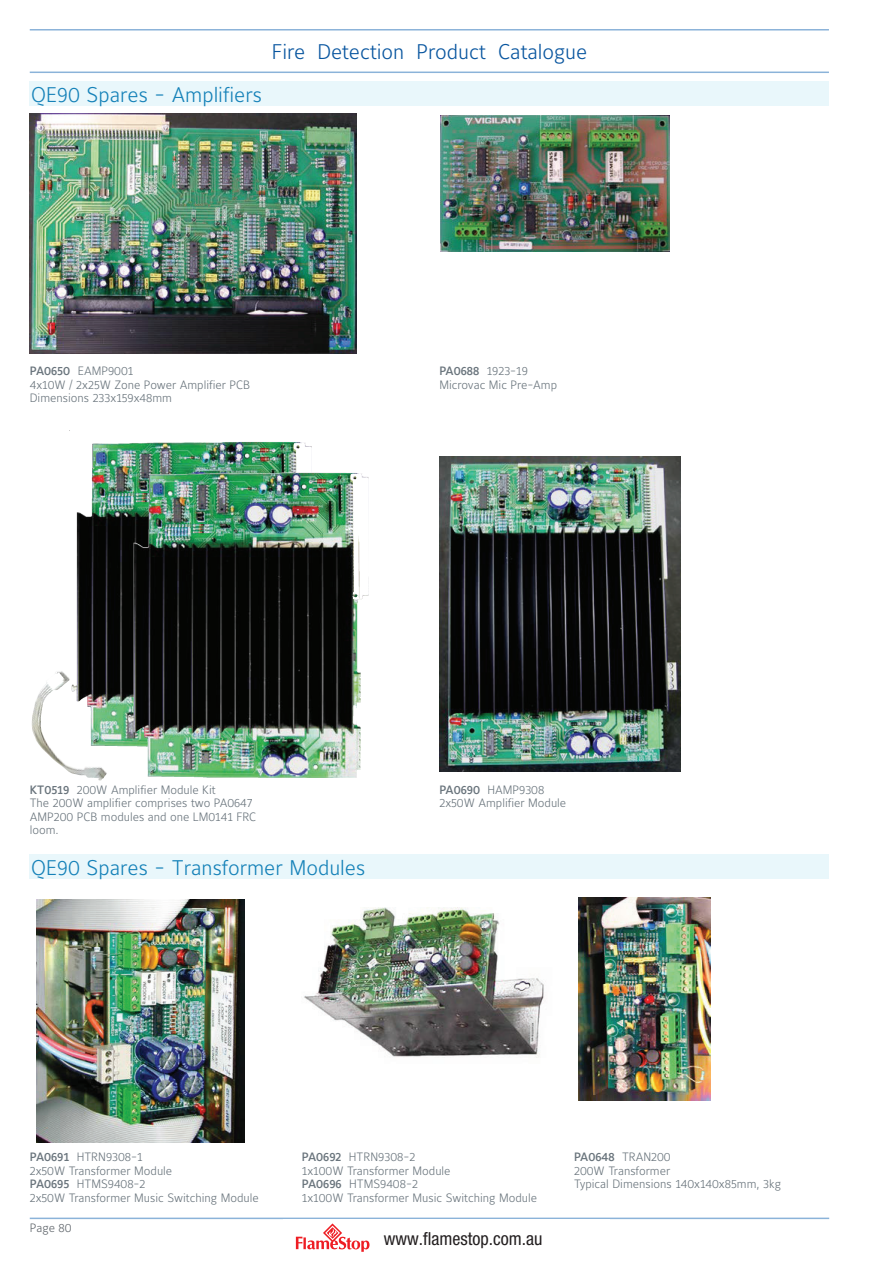
<style>
.page{position:relative;width:893px;height:1263px;background:#fff}
.page>*{position:absolute;margin:0;border:0;box-sizing:border-box;transform-origin:0 0}
.t1{font:300 21px "Maurea Jci Lf ML";color:#1481b8}
.t2{font:300 21px "Maurea Jci Lf ML";color:#08559f}
.t3{font:condensed 18px "Helvetica Neue";color:#231f20}
.t4{font:300 12px/13.5px "Maurea Jci Lf ML";color:#69747c}
.t5{font:300 12px "Maurea Jci Lf ML";color:#5e646a}
.s1{font-weight:500}
</style>
<div class="page">
<hr style="left:30px;top:1217px;width:799px;height:2px;background:#8bb3d9">
<hr style="left:30px;top:72px;width:799px;height:1px;background:#8bb3d9">
<hr style="left:30px;top:29px;width:799px;height:2px;background:#8bb3d9">
<div style="left:30px;top:81px;width:799px;height:25px;background:#e9f7fb"></div>
<img style="left:30px;top:114px;width:327px;height:240px">
<img style="left:439px;top:457px;width:241px;height:315px">
<img style="left:440px;top:116px;width:229px;height:136px">
<div style="left:30px;top:855px;width:799px;height:24px;background:#e9f7fb"></div>
<img style="left:36px;top:899px;width:208px;height:244px">
<img style="left:304px;top:907px;width:240px;height:151px">
<img style="left:578px;top:897px;width:132px;height:204px">
<img style="left:69px;top:430px;width:233px;height:317px">
<img style="left:126px;top:461px;width:235px;height:317px">
<img style="left:38px;top:671px;width:26px;height:55px">
<svg style="left:296px;top:1223px;width:73px;height:29px"></svg>
<h1 class="t1" style="left:31px;top:81px;width:232px">QE90 Spares - Amplifiers</h1>
<h1 class="t2" style="left:272px;top:39px;width:317px">Fire Detection Product Catalogue</h1>
<p class="t4" style="left:30px;top:364px;width:222px"><span class="s1">PA0650</span> EAMP9001<br>4x10W / 2x25W Zone Power Amplifier PCB<br>Dimensions 233x159x48mm</p>
<p class="t4" style="left:439px;top:364px;width:119px"><span class="s1">PA0688</span> 1923-19<br>Microvac Mic Pre-Amp</p>
<p class="t4" style="left:30px;top:783px;width:228px"><span class="s1">KT0519</span> 200W Amplifier Module Kit<br>The 200W amplifier comprises two PA0647<br>AMP200 PCB modules and one LM0141 FRC loom.</p>
<p class="t4" style="left:439px;top:783px;width:128px"><span class="s1">PA0690</span> HAMP9308<br>2x50W Amplifier Module</p>
<h1 class="t1" style="left:31px;top:855px;width:335px">QE90 Spares - Transformer Modules</h1>
<p class="t4" style="left:30px;top:1150px;width:230px"><span class="s1">PA0691</span> HTRN9308-1<br>2x50W Transformer Module<br><span class="s1">PA0695</span> HTMS9408-2<br>2x50W Transformer Music Switching Module</p>
<p class="t4" style="left:302px;top:1150px;width:237px"><span class="s1">PA0692</span> HTRN9308-2<br>1x100W Transformer Module<br><span class="s1">PA0696</span> HTMS9408-2<br>1x100W Transformer Music Switching Module</p>
<p class="t4" style="left:574px;top:1150px;width:208px"><span class="s1">PA0648</span> TRAN200<br>200W Transformer<br>Typical Dimensions 140x140x85mm, 3kg</p>
<h2 class="t3" style="left:384px;top:1228px;width:160px">www.flamestop.com.au</h2>
<p class="t5" style="left:30px;top:1220px;width:43px">Page 80</p>
</div>
